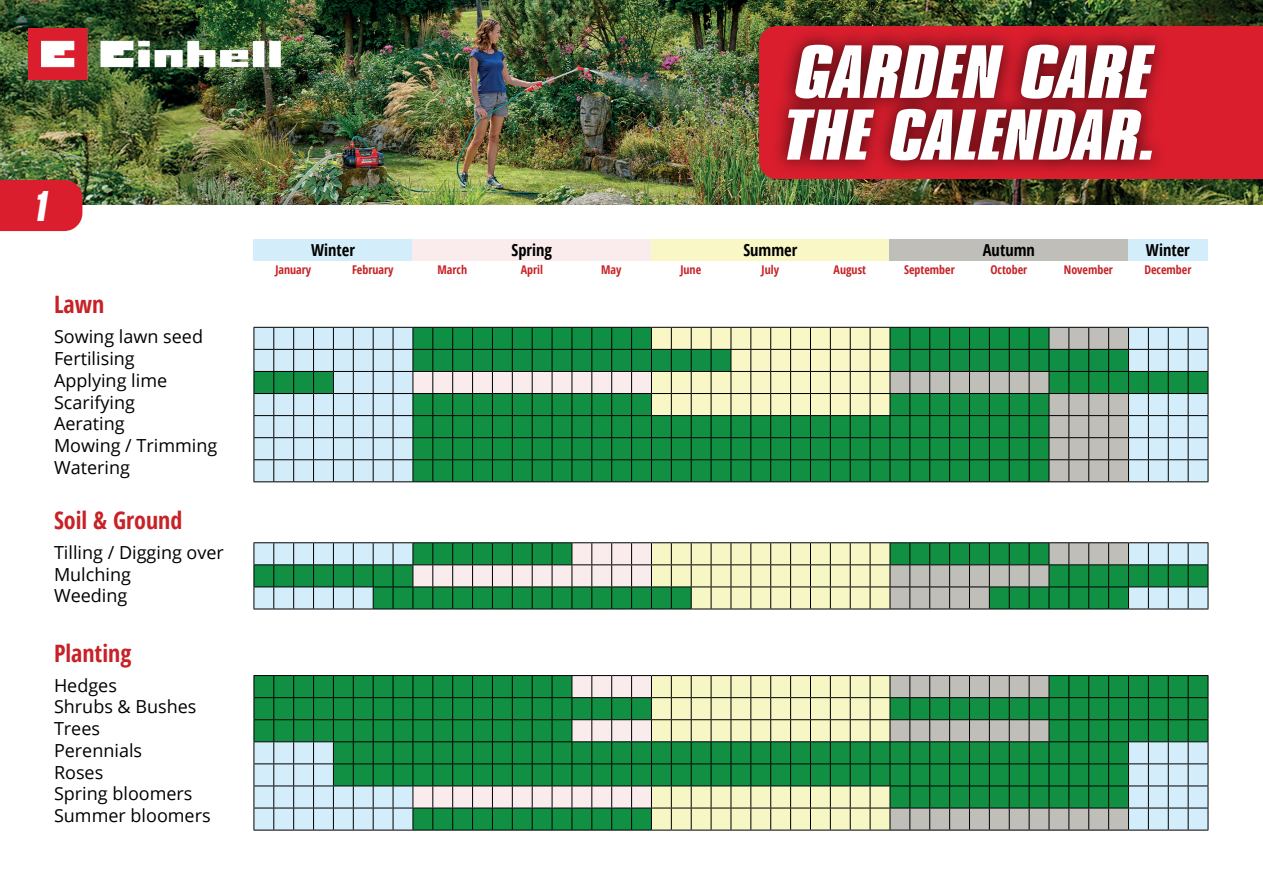
<style>
.page{position:relative;width:1263px;height:893px;background:#fff}
.page>*{position:absolute;margin:0;border:0;box-sizing:border-box;transform-origin:0 0}
.t1{font:italic 700 78.75px "Compacta Pro";color:#fff;scale:1.2 1}
.t2{font:italic 700 75.15px "Compacta Pro";color:#fff;scale:1.2 1}
.t3{font:italic 700 45px "Compacta Pro";color:#fff}
.t4{font:700 condensed 24px "Open Sans";color:#c62227}
.t5{font:18px/21.8px "Open Sans";color:#000001}
.t6{font:700 condensed 16.5px "Open Sans";color:#000001}
.t7{font:700 condensed 16.5px "Open Sans";color:#000}
.t8{font:700 condensed 12px "Open Sans";color:#c62227}
</style>
<div class="page">
<img style="left:0;top:0;width:1263px;height:205px">
<img style="left:28px;top:28px;width:266px;height:52px">
<svg style="left:254px;top:327px;width:955px;height:155px;background:#67a780"></svg>
<div style="left:254px;top:239px;width:159px;height:22px;background:#d4edfa"></div>
<div style="left:413px;top:239px;width:238px;height:22px;background:#faecec"></div>
<div style="left:651px;top:239px;width:239px;height:22px;background:#f8f7c5"></div>
<div style="left:890px;top:239px;width:238px;height:22px;background:#c0beb8"></div>
<div style="left:1128px;top:239px;width:80px;height:22px;background:#d4edfa"></div>
<svg style="left:254px;top:542px;width:955px;height:68px;background:#85b18f"></svg>
<svg style="left:254px;top:675px;width:955px;height:156px;background:#63a477"></svg>
<div style="left:0;top:180px;width:82px;height:51px;background:#db1e2e"></div>
<div style="left:759px;top:26px;width:504px;height:153px;background:#db1e2e"></div>
<div style="left:770px;top:28px;width:402px;height:150px;background:#000001;opacity:.75"></div>
<h3 class="t3" style="left:33px;top:182px;width:19px">1</h3>
<h3 class="t4" style="left:54px;top:288px;width:52px">Lawn</h3>
<p class="t5" style="left:54px;top:325px;width:165px">Sowing lawn seed<br>Fertilising<br>Applying lime<br>Scarifying<br>Aerating<br>Mowing / Trimming<br>Watering</p>
<h3 class="t4" style="left:54px;top:503px;width:130px">Soil &amp; Ground</h3>
<p class="t5" style="left:54px;top:541px;width:171px">Tilling / Digging over<br>Mulching<br>Weeding</p>
<h3 class="t4" style="left:54px;top:636px;width:79px">Planting</h3>
<p class="t5" style="left:54px;top:674px;width:158px">Hedges<br>Shrubs &amp; Bushes<br>Trees<br>Perennials<br>Roses<br>Spring bloomers<br>Summer bloomers</p>
<h1 class="t1" style="left:795px;top:30px;width:299px">GARDEN CARE</h1>
<h2 class="t2" style="left:783px;top:95px;width:313px">THE CALENDAR.</h2>
<p class="t7" style="left:311px;top:239px;width:45px">Winter</p>
<p class="t6" style="left:512px;top:239px;width:42px">Spring</p>
<p class="t6" style="left:743px;top:239px;width:55px">Summer</p>
<p class="t6" style="left:983px;top:239px;width:54px">Autumn</p>
<p class="t6" style="left:1146px;top:239px;width:45px">Winter</p>
<p class="t8" style="left:275px;top:262px;width:37px">January</p>
<p class="t8" style="left:352px;top:262px;width:43px">February</p>
<p class="t8" style="left:437px;top:262px;width:31px">March</p>
<p class="t8" style="left:521px;top:262px;width:24px">April</p>
<p class="t8" style="left:601px;top:262px;width:22px">May</p>
<p class="t8" style="left:680px;top:262px;width:22px">June</p>
<p class="t8" style="left:762px;top:262px;width:19px">July</p>
<p class="t8" style="left:834px;top:262px;width:34px">August</p>
<p class="t8" style="left:904px;top:262px;width:52px">September</p>
<p class="t8" style="left:990px;top:262px;width:38px">October</p>
<p class="t8" style="left:1064px;top:262px;width:51px">November</p>
<p class="t8" style="left:1144px;top:262px;width:49px">December</p>
</div>
